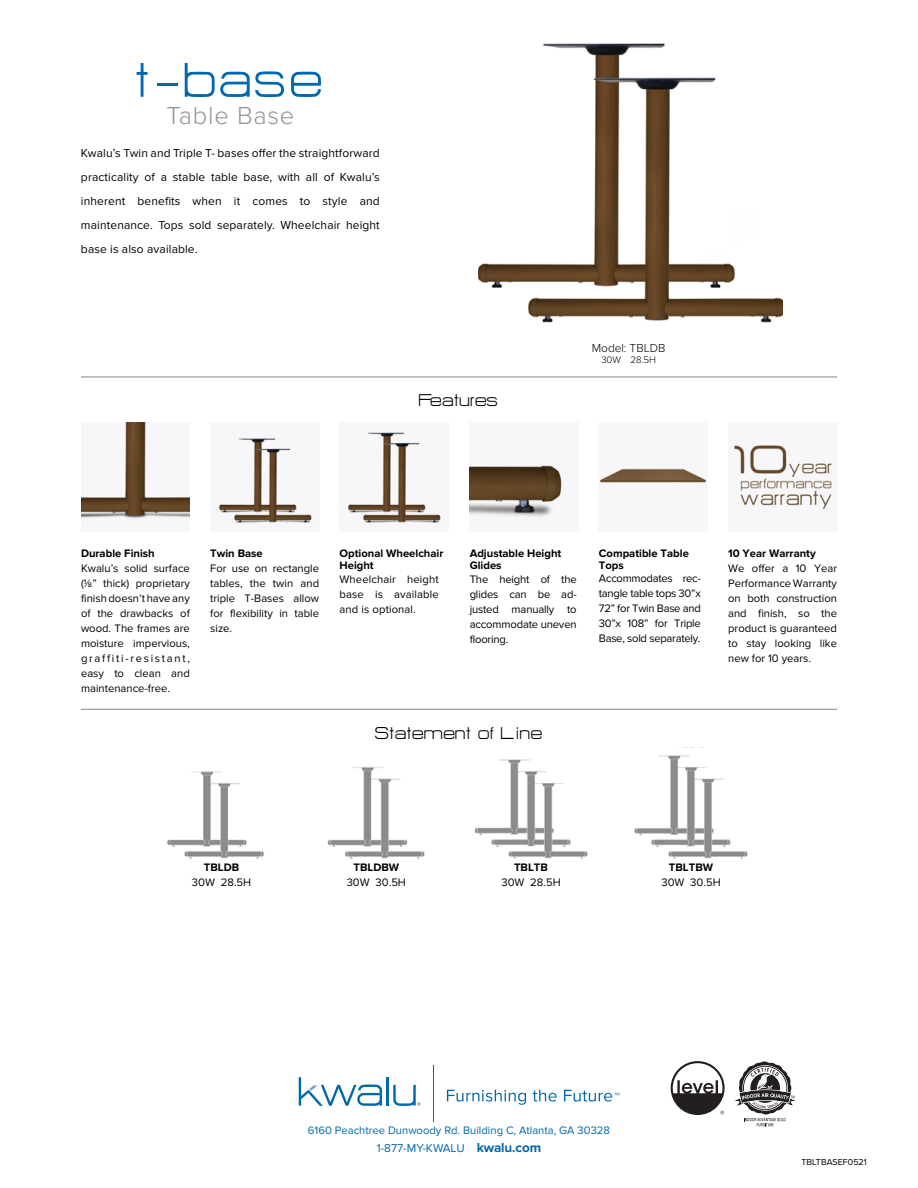
<style>
.page{position:relative;width:918px;height:1188px;background:#fff}
.page>*{position:absolute;margin:0;border:0;box-sizing:border-box;transform-origin:0 0}
.t1{font:60px "HURTMOLD";color:#0068ac}
.t2{font:300 25.5px "Proxima Nova";letter-spacing:.03em;color:#949598}
.t3{font:21px "HURTMOLD";color:#000}
.t4{font:12px/24px "Proxima Nova";letter-spacing:.01em;color:#000;text-align:justify}
.t5{font:300 12px "Proxima Nova";letter-spacing:-.005em;color:#000}
.t6{font:11.85px "Proxima Nova";color:#0068ac}
.t7{font:11.25px/15px "Proxima Nova";color:#000;text-align:justify}
.t8{font:700 11.25px/12.8px "Proxima Nova";color:#000}
.t9{font:11.25px "Proxima Nova";color:#0068ac}
.t10{font:300 9.75px "Proxima Nova";letter-spacing:-.01em;color:#000}
.t11{font:9px "Proxima Nova";color:#000}
.s1{font-weight:700;font-size:13.5px}
</style>
<div class="page">
<hr style="left:81px;top:376px;width:756px;height:2px;background:#909294">
<hr style="left:81px;top:709px;width:756px;height:1px;background:#909294">
<svg style="left:671px;top:1061px;width:54px;height:54px"></svg>
<svg style="left:735px;top:1061px;width:61px;height:65px"></svg>
<hr style="left:433px;top:1066px;width:1px;height:56px;background:#0068ac">
<hr style="left:387px;top:1077px;width:2px;height:29px;background:#0068ac">
<svg style="left:393px;top:1085px;width:27px;height:21px"></svg>
<svg style="left:299px;top:1077px;width:83px;height:29px"></svg>
<svg style="left:447px;top:1090px;width:79px;height:15px"></svg>
<svg style="left:533px;top:1090px;width:24px;height:12px"></svg>
<svg style="left:564px;top:1090px;width:55px;height:12px"></svg>
<img style="left:167px;top:771px;width:97px;height:88px">
<img style="left:327px;top:767px;width:98px;height:92px">
<img style="left:634px;top:755px;width:114px;height:104px">
<img style="left:474px;top:759px;width:114px;height:100px">
<img style="left:81px;top:423px;width:109px;height:96px">
<img style="left:219px;top:438px;width:93px;height:85px">
<img style="left:599px;top:468px;width:108px;height:15px">
<img style="left:348px;top:432px;width:93px;height:91px">
<img style="left:470px;top:465px;width:92px;height:53px">
<img style="left:734px;top:445px;width:98px;height:65px">
<img style="left:479px;top:43px;width:304px;height:280px">
<h1 class="t1" style="left:137px;top:49px;width:189px">t-base</h1>
<h2 class="t2" style="left:166px;top:101px;width:130px">Table Base</h2>
<p class="t4" style="left:81px;top:142px;width:300px">Kwalu’s Twin and Triple T- bases offer the straightforward practicality of a stable table base, with all of Kwalu’s inherent benefits when it comes to style and maintenance. Tops sold separately. Wheelchair height base is also available.</p>
<h3 class="t3" style="left:419px;top:389px;width:81px">Features</h3>
<p class="t5" style="left:592px;top:341px;width:75px">Model: TBLDB</p>
<p class="t10" style="left:601px;top:354px;width:56px">30W 28.5H</p>
<p class="t8" style="left:81px;top:547px;width:75px">Durable Finish</p>
<p class="t8" style="left:210px;top:547px;width:54px">Twin Base</p>
<p class="t7" style="left:81px;top:561px;width:110px">Kwalu’s solid surface (1/8” thick) proprietary finish doesn’t have any of the drawbacks of wood. The frames are moisture impervious, graffiti-resistant, easy to clean and maintenance-free.</p>
<p class="t7" style="left:210px;top:561px;width:110px">For use on rectangle tables, the twin and triple T-Bases allow for flexibility in table size.</p>
<p class="t8" style="left:340px;top:547px;width:105px">Optional Wheelchair<br>Height</p>
<p class="t7" style="left:340px;top:572px;width:101px">Wheelchair height base is available and is optional.</p>
<p class="t8" style="left:470px;top:547px;width:93px">Adjustable Height<br>Glides</p>
<p class="t7" style="left:470px;top:572px;width:109px">The height of the glides can be ad&shy;justed manually to accommodate uneven flooring.</p>
<h3 class="t3" style="left:375px;top:722px;width:170px">Statement of Line</h3>
<p class="t8" style="left:599px;top:547px;width:91px">Compatible Table<br>Tops</p>
<p class="t7" style="left:599px;top:572px;width:103px">Accommodates rec&shy;tangle table tops 30”x 72” for Twin Base and 30”x 108” for Triple Base, sold separately.</p>
<p class="t8" style="left:728px;top:547px;width:89px">10 Year Warranty</p>
<p class="t7" style="left:728px;top:561px;width:110px">We offer a 10 Year Performance Warranty on both construction and finish, so the product is guaranteed to stay looking like new for 10 years.</p>
<p class="t8" style="left:204px;top:862px;width:37px">TBLDB</p>
<p class="t7" style="left:192px;top:875px;width:61px">30W 28.5H</p>
<p class="t8" style="left:353px;top:862px;width:47px">TBLDBW</p>
<p class="t7" style="left:347px;top:875px;width:61px">30W 30.5H</p>
<p class="t8" style="left:514px;top:862px;width:35px">TBLTB</p>
<p class="t7" style="left:501px;top:875px;width:61px">30W 28.5H</p>
<p class="t8" style="left:669px;top:862px;width:46px">TBLTBW</p>
<p class="t7" style="left:661px;top:875px;width:61px">30W 30.5H</p>
<p class="t9" style="left:308px;top:1124px;width:304px">6160 Peachtree Dunwoody Rd. Building C, Atlanta, GA 30328</p>
<p class="t6" style="left:377px;top:1142px;width:166px">1-877-MY-KWALU <span class="s1">kwalu.com</span></p>
<p class="t11" style="left:801px;top:1157px;width:67px">TBLTBASEF0521</p>
</div>
